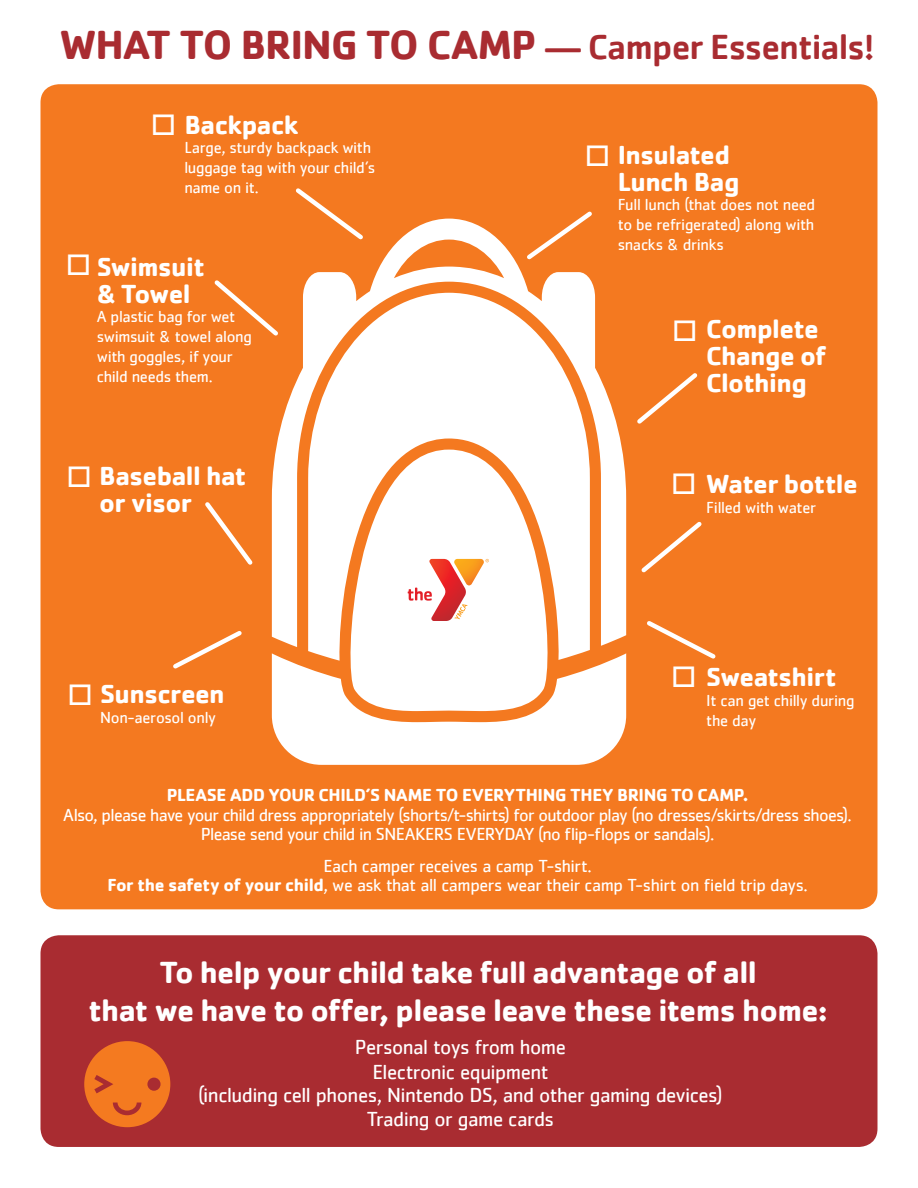
<style>
.page{position:relative;width:918px;height:1188px;background:#fff}
.page>*{position:absolute;margin:0;border:0;box-sizing:border-box;transform-origin:0 0}
.t1{font:500 36px "Cachet";letter-spacing:-.025em;color:#a92c31}
.t2{font:700 31.5px/37.8px "Cachet";letter-spacing:-.025em;color:#fff;text-align:center}
.t3{font:700 27px/27px "Cachet";letter-spacing:-.025em;color:#fff}
.t4{font:21px/24.6px "Cachet";letter-spacing:-.025em;color:#fff;text-align:center}
.t5{font:18px/19.5px "Cachet";letter-spacing:-.035em;color:#fff;text-align:center}
.t6{font:700 18px "Cachet";letter-spacing:-.02em;color:#fff}
.t7{font:16.5px/19.8px "Cachet";letter-spacing:-.02em;color:#fff}
.s1{font-weight:700;font-size:42px}
.s2{font-weight:700}
</style>
<div class="page">
<div style="left:41px;top:84px;width:837px;height:825px;background:#f47920;border-radius:18px"></div>
<svg style="left:272px;top:653px;width:354px;height:112px;background:#fde9db"></svg>
<svg style="left:272px;top:219px;width:354px;height:428px"></svg>
<svg style="left:342px;top:661px;width:213px;height:50px;background:#fdede2"></svg>
<svg style="left:308px;top:293px;width:282px;height:368px;background:#fdf0e7"></svg>
<svg style="left:292px;top:188px;width:75px;height:55px"></svg>
<svg style="left:637px;top:373px;width:61px;height:51px"></svg>
<svg style="left:523px;top:211px;width:73px;height:52px"></svg>
<svg style="left:173px;top:631px;width:69px;height:38px"></svg>
<svg style="left:641px;top:521px;width:61px;height:52px"></svg>
<svg style="left:214px;top:276px;width:68px;height:64px"></svg>
<svg style="left:647px;top:621px;width:69px;height:38px"></svg>
<svg style="left:408px;top:559px;width:81px;height:62px;background:#f4b7ab"></svg>
<div style="left:41px;top:935px;width:837px;height:212px;background:#a92c31;border-radius:18px"></div>
<svg style="left:84px;top:1041px;width:86px;height:86px"></svg>
<svg style="left:205px;top:502px;width:48px;height:63px"></svg>
<h1 class="t1" style="left:60px;top:25px;width:816px"><span class="s1">WHAT TO BRING TO CAMP</span> — Camper Essentials!</h1>
<h3 class="t3" style="left:151px;top:110px;width:149px">□ Backpack</h3>
<p class="t7" style="left:184px;top:138px;width:192px">Large, sturdy backpack with luggage tag with your child’s name on it.</p>
<h3 class="t3" style="left:97px;top:252px;width:110px;text-indent:-31px">□ Swimsuit &amp; Towel</h3>
<p class="t7" style="left:97px;top:307px;width:157px">A plastic bag for wet swimsuit &amp; towel along with goggles, if your child needs them.</p>
<h3 class="t3" style="left:99px;top:462px;width:149px">Baseball hat or visor</h3>
<h3 class="t3" style="left:68px;top:680px;width:159px">□ Sunscreen</h3>
<p class="t7" style="left:100px;top:708px;width:117px">Non-aerosol only</p>
<h3 class="t3" style="left:618px;top:140px;width:123px;text-indent:-33px">□ Insulated<br>Lunch Bag</h3>
<p class="t7" style="left:618px;top:195px;width:199px;text-align:justify">Full lunch (that does not need to be refrigerated) along with snacks &amp; drinks</p>
<h3 class="t3" style="left:706px;top:315px;width:121px;text-indent:-34px">□ Complete<br>Change of<br>Clothing</h3>
<h3 class="t3" style="left:671px;top:469px;width:188px">□ Water bottle</h3>
<p class="t7" style="left:706px;top:497px;width:111px">Filled with water</p>
<h3 class="t3" style="left:671px;top:663px;width:167px">□ Sweatshirt</h3>
<p class="t7" style="left:706px;top:690px;width:150px">It can get chilly during the day</p>
<p class="t6" style="left:167px;top:784px;width:583px">PLEASE ADD YOUR CHILD’S NAME TO EVERYTHING THEY BRING TO CAMP.</p>
<p class="t5" style="left:63px;top:805px;width:790px">Also, please have your child dress appropriately (shorts/t-shirts) for outdoor play (no dresses/skirts/dress shoes).<br>Please send your child in SNEAKERS EVERYDAY (no flip-flops or sandals).</p>
<p class="t5" style="left:107px;top:856px;width:702px">Each camper receives a camp T-shirt.<br><span class="s2">For the safety of your child</span>, we ask that all campers wear their camp T-shirt on field trip days.</p>
<h2 class="t2" style="left:89px;top:952px;width:741px">To help your child take full advantage of all<br>that we have to offer, please leave these items home:</h2>
<p class="t4" style="left:355px;top:1035px;width:213px">Personal toys from home<br>Electronic equipment</p>
<p class="t4" style="left:198px;top:1082px;width:526px">(including cell phones, Nintendo DS, and other gaming devices)<br>Trading or game cards</p>
</div>
